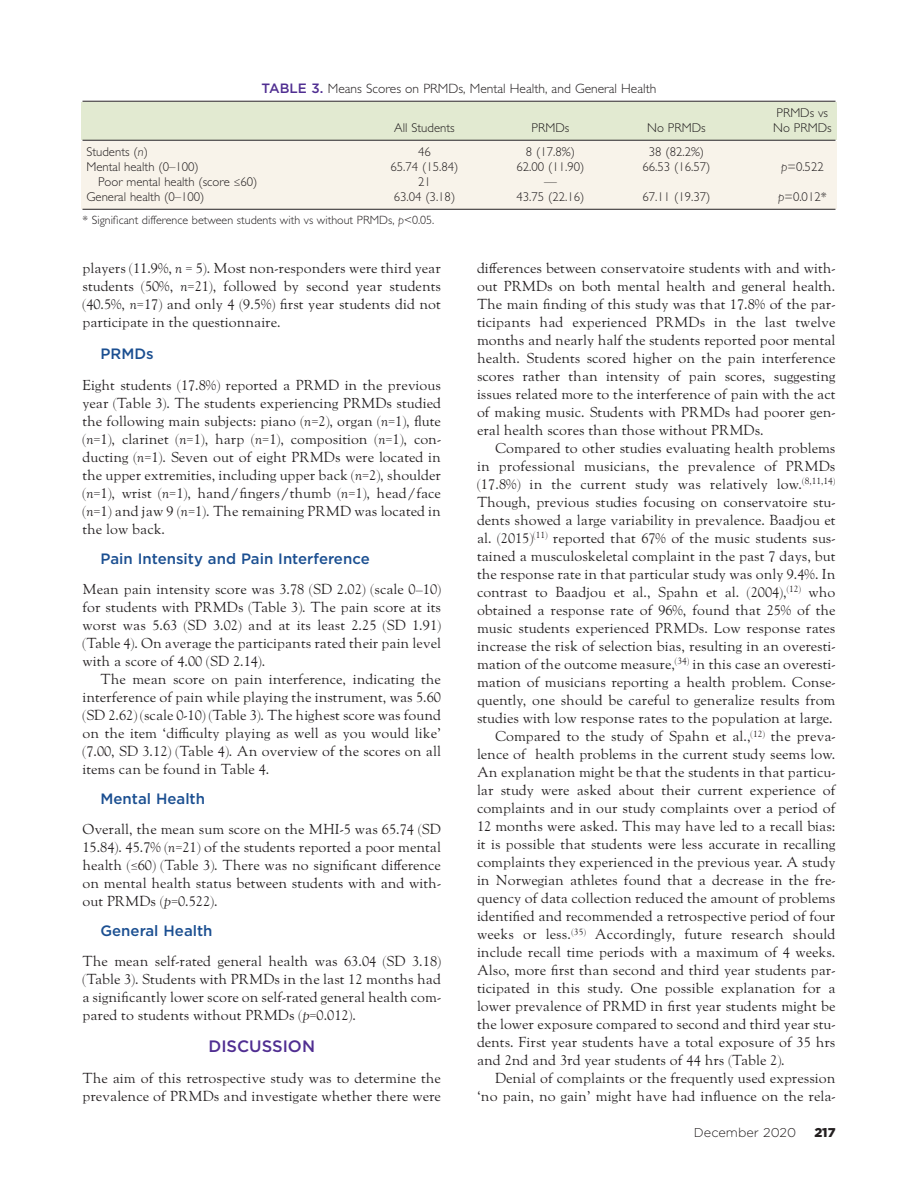
<style>
.page{position:relative;width:918px;height:1202px;background:#fff}
.page>*{position:absolute;margin:0;border:0;box-sizing:border-box;transform-origin:0 0}
.t1{font:500 16.5px "Gotham";color:#502e91}
.t2{font:500 15px "Gotham";color:#1b4f91}
.t3{font:14.25px/18px "LTC Goudy Oldstyle Pro";color:#231f20;text-align:justify}
.t4{font:300 13.5px "Gill Sans Std";color:#231f20}
.t5{font:300 12.75px "Gill Sans Std";color:#231f20}
.t6{font:300 12.75px "Gotham";color:#231f20}
.t7{font:900 12.75px "Gotham";color:#231f20}
.t8{font:300 12px "Gill Sans Std";color:#231f20}
.s1{font-family:"Gotham";font-weight:500;color:#502e91}
.s2{font-style:italic}
</style>
<div class="page">
<div style="left:81px;top:142px;width:756px;height:67px;background:#f8f3ea"></div>
<div style="left:81px;top:102px;width:756px;height:38px;background:#e2ead1"></div>
<hr style="left:82px;top:101px;width:754px;height:1px;background:#231f20">
<hr style="left:82px;top:140px;width:754px;height:1px;background:#231f20">
<hr style="left:82px;top:209px;width:754px;height:1px;background:#231f20">
<p class="t4" style="left:262px;top:84px;width:396px"><span class="s1">TABLE 3.</span> Means Scores on PRMDs, Mental Health, and General Health</p>
<p class="t5" style="left:777px;top:109px;width:53px">PRMDs vs</p>
<p class="t5" style="left:394px;top:124px;width:62px">All Students</p>
<p class="t5" style="left:532px;top:124px;width:39px">PRMDs</p>
<p class="t5" style="left:647px;top:124px;width:60px">No PRMDs</p>
<p class="t5" style="left:773px;top:124px;width:60px">No PRMDs</p>
<p class="t5" style="left:86px;top:148px;width:63px">Students (<span class="s2">n</span>)</p>
<p class="t5" style="left:418px;top:148px;width:14px">46</p>
<p class="t5" style="left:526px;top:148px;width:51px">8 (17.8%)</p>
<p class="t5" style="left:649px;top:148px;width:57px">38 (82.2%)</p>
<p class="t5" style="left:86px;top:163px;width:114px">Mental health (0–100)</p>
<p class="t5" style="left:391px;top:163px;width:69px">65.74 (15.84)</p>
<p class="t5" style="left:517px;top:163px;width:69px">62.00 (11.90)</p>
<p class="t5" style="left:643px;top:163px;width:69px">66.53 (16.57)</p>
<p class="t5" style="left:781px;top:163px;width:44px"><span class="s2">p</span>=0.522</p>
<p class="t5" style="left:98px;top:178px;width:161px">Poor mental health (score ≤60)</p>
<p class="t5" style="left:418px;top:178px;width:14px">21</p>
<p class="t5" style="left:544px;top:178px;width:14px">—</p>
<p class="t5" style="left:86px;top:193px;width:120px">General health (0–100)</p>
<p class="t5" style="left:394px;top:193px;width:63px">63.04 (3.18)</p>
<p class="t5" style="left:517px;top:193px;width:69px">43.75 (22.16)</p>
<p class="t5" style="left:643px;top:193px;width:69px">67.11 (19.37)</p>
<p class="t5" style="left:778px;top:193px;width:50px"><span class="s2">p</span>=0.012*</p>
<p class="t8" style="left:82px;top:216px;width:353px">* Significant difference between students with vs without PRMDs, <span class="s2">p</span>&lt;0.05.</p>
<p class="t3" style="left:82px;top:261px;width:360px">players (11.9%, <span class="s2">n</span> = 5). Most non-responders were third year students (50%, <span class="s2">n</span>=21), followed by second year students (40.5%, <span class="s2">n</span>=17) and only 4 (9.5%) first year students did not participate in the questionnaire.</p>
<p class="t2" style="left:100px;top:347px;width:55px">PRMDs</p>
<p class="t3" style="left:82px;top:378px;width:360px">Eight students (17.8%) reported a PRMD in the previous year (Table 3). The students experiencing PRMDs studied the following main subjects: piano (<span class="s2">n</span>=2), organ (<span class="s2">n</span>=1), flute (<span class="s2">n</span>=1), clarinet (<span class="s2">n</span>=1), harp (<span class="s2">n</span>=1), composition (<span class="s2">n</span>=1), con&shy;ducting (<span class="s2">n</span>=1). Seven out of eight PRMDs were located in the upper extremities, including upper back (<span class="s2">n</span>=2), shoulder (<span class="s2">n</span>=1), wrist (<span class="s2">n</span>=1), hand/fingers/thumb (<span class="s2">n</span>=1), head/face (<span class="s2">n</span>=1) and jaw 9 (<span class="s2">n</span>=1). The remaining PRMD was located in the low back.</p>
<p class="t2" style="left:100px;top:553px;width:271px">Pain Intensity and Pain Interference</p>
<p class="t3" style="left:82px;top:582px;width:360px">Mean pain intensity score was 3.78 (SD 2.02) (scale 0–10) for students with PRMDs (Table 3). The pain score at its worst was 5.63 (SD 3.02) and at its least 2.25 (SD 1.91) (Table 4). On average the participants rated their pain level with a score of 4.00 (SD 2.14).</p>
<p class="t3" style="left:82px;top:672px;width:360px;text-indent:18px">The mean score on pain interference, indicating the interference of pain while playing the instrument, was 5.60 (SD 2.62) (scale 0-10) (Table 3). The highest score was found on the item ‘difficulty playing as well as you would like’ (7.00, SD 3.12) (Table 4). An overview of the scores on all items can be found in Table 4.</p>
<p class="t2" style="left:100px;top:793px;width:106px">Mental Health</p>
<p class="t3" style="left:82px;top:822px;width:360px">Overall, the mean sum score on the MHI-5 was 65.74 (SD 15.84). 45.7% (<span class="s2">n</span>=21) of the students reported a poor mental health (≤60) (Table 3). There was no significant difference on mental health status between students with and with&shy;out PRMDs (<span class="s2">p</span>=0.522).</p>
<p class="t2" style="left:100px;top:925px;width:114px">General Health</p>
<p class="t3" style="left:82px;top:954px;width:360px">The mean self-rated general health was 63.04 (SD 3.18) (Table 3). Students with PRMDs in the last 12 months had a significantly lower score on self-rated general health com&shy;pared to students without PRMDs (<span class="s2">p</span>=0.012).</p>
<p class="t1" style="left:208px;top:1039px;width:108px">DISCUSSION</p>
<p class="t3" style="left:82px;top:1071px;width:360px">The aim of this retrospective study was to determine the prevalence of PRMDs and investigate whether there were</p>
<p class="t3" style="left:477px;top:261px;width:360px">differences between conservatoire students with and with&shy;out PRMDs on both mental health and general health.<br>The main finding of this study was that 17.8% of the par&shy;ticipants had experienced PRMDs in the last twelve months and nearly half the students reported poor mental health. Students scored higher on the pain interference scores rather than intensity of pain scores, suggesting issues related more to the interference of pain with the act of making music. Students with PRMDs had poorer gen&shy;eral health scores than those without PRMDs.</p>
<p class="t3" style="left:477px;top:441px;width:360px;text-indent:18px">Compared to other studies evaluating health problems in professional musicians, the prevalence of PRMDs (17.8%) in the current study was relatively low.<sup>(8,11,14)<br></sup>Though, previous studies focusing on conservatoire stu&shy;dents showed a large variability in prevalence. Baadjou et al. (2015)<sup>(11)</sup> reported that 67% of the music students sus&shy;tained a musculoskeletal complaint in the past 7 days, but the response rate in that particular study was only 9.4%. In contrast to Baadjou et al., Spahn et al. (2004),<sup>(12)</sup> who obtained a response rate of 96%, found that 25% of the music students experienced PRMDs. Low response rates increase the risk of selection bias, resulting in an overesti&shy;mation of the outcome measure,<sup>(34)</sup> in this case an overesti&shy;mation of musicians reporting a health problem. Conse&shy;quently, one should be careful to generalize results from studies with low response rates to the population at large.</p>
<p class="t3" style="left:477px;top:729px;width:360px;text-indent:18px">Compared to the study of Spahn et al.,<sup>(12)</sup> the preva&shy;lence of health problems in the current study seems low.<br>An explanation might be that the students in that particu&shy;lar study were asked about their current experience of complaints and in our study complaints over a period of 12 months were asked. This may have led to a recall bias: it is possible that students were less accurate in recalling complaints they experienced in the previous year. A study in Norwegian athletes found that a decrease in the fre&shy;quency of data collection reduced the amount of problems identified and recommended a retrospective period of four weeks or less.<sup>(35)</sup> Accordingly, future research should include recall time periods with a maximum of 4 weeks.<br>Also, more first than second and third year students par&shy;ticipated in this study. One possible explanation for a lower prevalence of PRMD in first year students might be the lower exposure compared to second and third year stu&shy;dents. First year students have a total exposure of 35 hrs and 2nd and 3rd year students of 44 hrs (Table 2).</p>
<p class="t3" style="left:477px;top:1071px;width:360px;text-align:right">Denial of complaints or the frequently used expression ‘no pain, no gain’ might have had influence on the rela-</p>
<p class="t6" style="left:694px;top:1127px;width:104px">December 2020</p>
<p class="t7" style="left:814px;top:1126px;width:23px">217</p>
</div>
